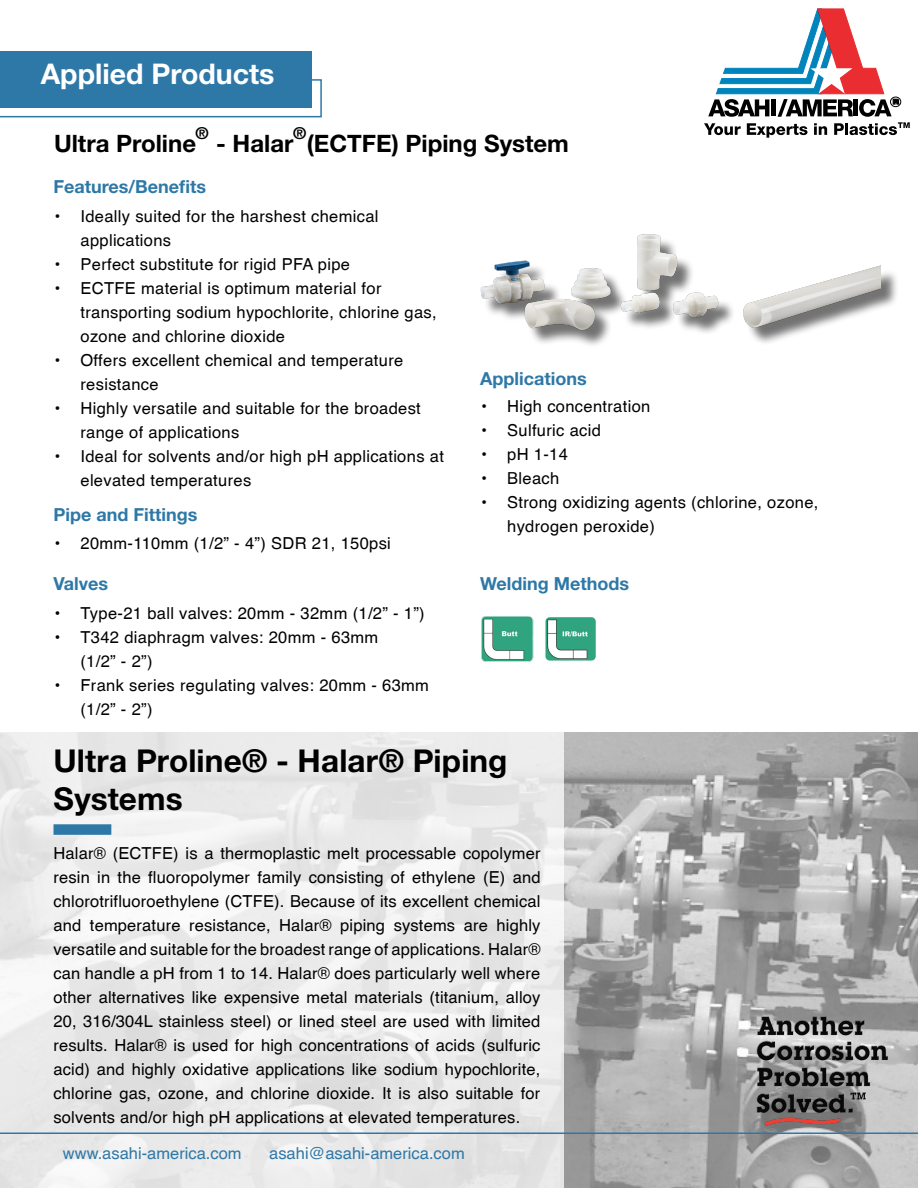
<style>
.page{position:relative;width:918px;height:1188px;background:#fff}
.page>*{position:absolute;margin:0;border:0;box-sizing:border-box;transform-origin:0 0}
.t1{font:700 31.5px/37.8px "Helvetica Neue LT Std";letter-spacing:.005em;color:#000}
.t2{font:700 28.5px "Helvetica Neue LT Std";color:#fff}
.t3{font:700 24px "Helvetica Neue LT Std";color:#000}
.t4{font:700 18px "Helvetica Neue LT Std";color:#2e78a7}
.t5{font:16.5px/24px "Helvetica";letter-spacing:.02em;color:#000}
.t6{font:16.5px "Helvetica";color:#2e78a7}
.t7{font:700 16.5px "Helvetica Neue LT Std";color:#000}
</style>
<div class="page">
<img style="left:564px;top:732px;width:354px;height:456px">
<div style="left:484px;top:236px;width:415px;height:112px;background:#000;opacity:.55"></div>
<img style="left:480px;top:234px;width:400px;height:111px">
<svg style="left:0;top:732px;width:564px;height:456px;fill:#eaeaea"></svg>
<hr style="left:0;top:1132px;width:918px;height:2px;background:#2e78a7">
<div style="left:0;top:51px;width:311px;height:57px;background:#2e78a7"></div>
<svg style="left:0;top:79px;width:322px;height:38px"></svg>
<div style="left:54px;top:824px;width:57px;height:11px;background:#2e78a7;border:2px solid #2e78a7"></div>
<img style="left:756px;top:1014px;width:132px;height:121px">
<img style="left:481px;top:616px;width:53px;height:46px">
<svg style="left:704px;top:9px;width:206px;height:129px"></svg>
<img style="left:545px;top:617px;width:51px;height:44px">
<h2 class="t2" style="left:41px;top:56px;width:235px">Applied Products</h2>
<p class="t7" style="left:195px;top:122px;width:15px">®</p>
<p class="t7" style="left:293px;top:122px;width:15px">®</p>
<h3 class="t3" style="left:54px;top:129px;width:517px">Ultra Proline - Halar (ECTFE) Piping System</h3>
<p class="t4" style="left:54px;top:175px;width:154px">Features/Benefits</p>
<p class="t5" style="left:80px;top:204px;width:300px;text-indent:-27px">• Ideally suited for the harshest chemical applications</p>
<p class="t5" style="left:54px;top:252px;width:298px">• Perfect substitute for rigid PFA pipe</p>
<p class="t5" style="left:80px;top:276px;width:358px;text-indent:-27px">• ECTFE material is optimum material for transporting sodium hypochlorite, chlorine gas, ozone and chlorine dioxide</p>
<p class="t5" style="left:80px;top:348px;width:324px;text-indent:-27px">• Offers excellent chemical and temperature resistance</p>
<p class="t5" style="left:80px;top:396px;width:342px;text-indent:-27px">• Highly versatile and suitable for the broadest range of applications</p>
<p class="t5" style="left:80px;top:444px;width:365px;text-indent:-27px">• Ideal for solvents and/or high pH applications at elevated temperatures</p>
<p class="t4" style="left:54px;top:503px;width:145px">Pipe and Fittings</p>
<p class="t5" style="left:54px;top:531px;width:339px">• 20mm-110mm (1/2” - 4”) SDR 21, 150psi</p>
<p class="t4" style="left:54px;top:572px;width:56px">Valves</p>
<p class="t5" style="left:54px;top:601px;width:373px">• Type-21 ball valves: 20mm - 32mm (1/2” - 1”)</p>
<p class="t5" style="left:80px;top:625px;width:299px;text-indent:-27px">• T342 diaphragm valves: 20mm - 63mm (1/2” - 2”)</p>
<p class="t5" style="left:80px;top:673px;width:350px;text-indent:-27px">• Frank series regulating valves: 20mm - 63mm (1/2” - 2”)</p>
<p class="t4" style="left:480px;top:367px;width:108px">Applications</p>
<p class="t5" style="left:480px;top:394px;width:172px">• High concentration</p>
<p class="t5" style="left:480px;top:418px;width:122px">• Sulfuric acid</p>
<p class="t5" style="left:480px;top:442px;width:89px">• pH 1-14</p>
<p class="t5" style="left:480px;top:466px;width:81px">• Bleach</p>
<p class="t5" style="left:507px;top:490px;width:313px;text-indent:-27px">• Strong oxidizing agents (chlorine, ozone, hydrogen peroxide)</p>
<p class="t4" style="left:480px;top:572px;width:150px">Welding Methods</p>
<h1 class="t1" style="left:54px;top:741px;width:456px">Ultra Proline® - Halar® Piping<br>Systems</h1>
<p class="t5" style="left:54px;top:841px;width:489px;text-align:justify">Halar® (ECTFE) is a thermoplastic melt processable copolymer resin in the fluoropolymer family consisting of ethylene (E) and chlorotrifluoroethylene (CTFE). Because of its excellent chemical and temperature resistance, Halar® piping systems are highly versatile and suitable for the broadest range of applications. Halar® can handle a pH from 1 to 14. Halar® does particularly well where other alternatives like expensive metal materials (titanium, alloy 20, 316/304L stainless steel) or lined steel are used with limited results. Halar® is used for high concentrations of acids (sulfuric acid) and highly oxidative applications like sodium hypochlorite, chlorine gas, ozone, and chlorine dioxide. It is also suitable for solvents and/or high pH applications at elevated temperatures.</p>
<p class="t6" style="left:63px;top:1143px;width:180px">www.asahi-america.com</p>
<p class="t6" style="left:269px;top:1143px;width:197px">asahi@asahi-america.com</p>
</div>
